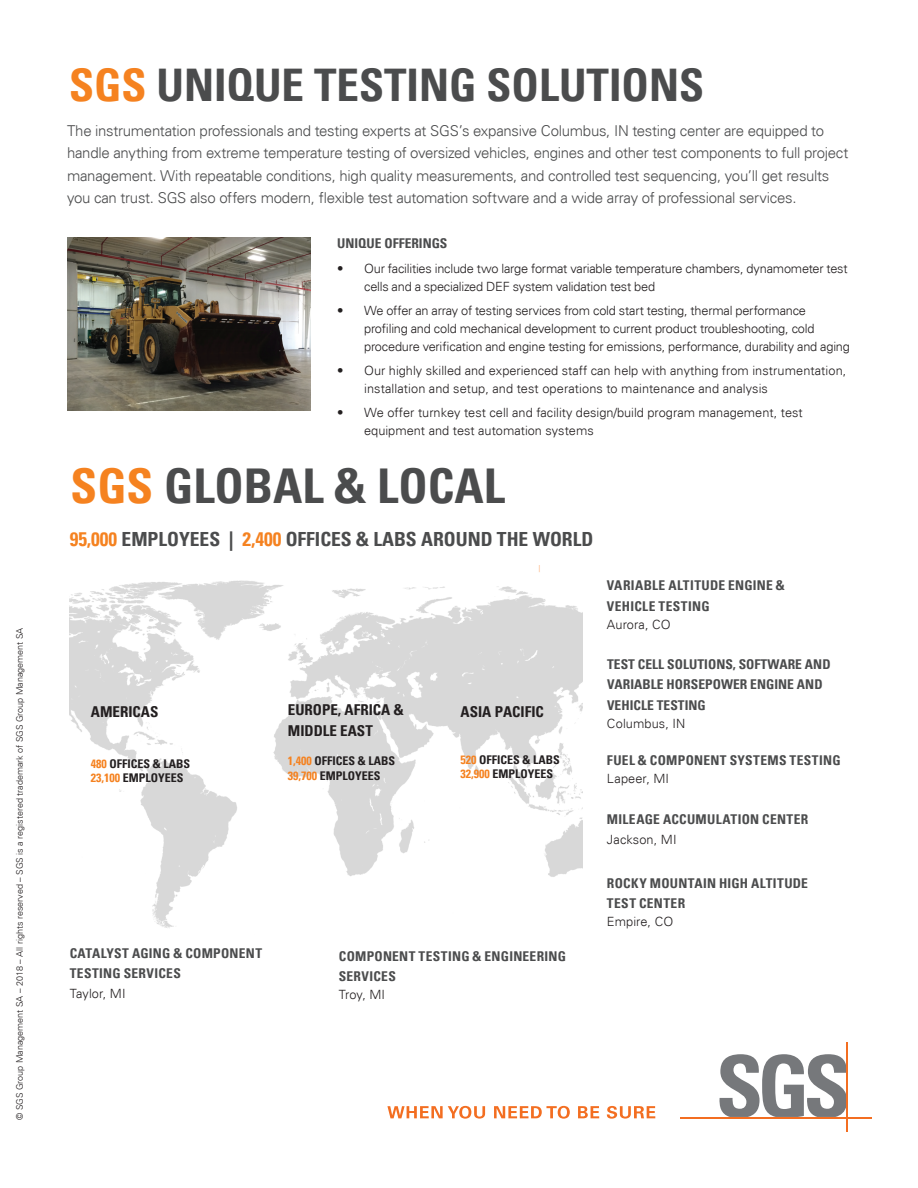
<style>
.page{position:relative;width:918px;height:1188px;background:#fff}
.page>*{position:absolute;margin:0;border:0;box-sizing:border-box;transform-origin:0 0}
.t1{font:700 condensed 48px "Univers";color:#4b4c4d}
.t2{font:700 condensed 45px "Univers";color:#4b4c4d}
.t3{font:700 condensed 19.5px "Univers";color:#4b4c4d}
.Intro_Text{font:300 15px/22.5px "Univers";letter-spacing:-.02em;color:#4b4c4d}
.t4{font:700 condensed 15px "Univers";color:#231f20}
.Subheading{font:700 condensed 13.5px/20.2px "Univers";letter-spacing:.02em;color:#4b4c4d}
.Subheading-2{font:700 condensed 13.5px "Univers";color:#4b4c4d}
.Subheading-3{font:300 12.75px/18px "Univers";letter-spacing:-.01em;color:#231f20}
.Subheading-4{font:300 12.75px "Univers";letter-spacing:.01em;color:#231f20}
.t5{font:700 condensed 12px "Univers";color:#231f20}
.t6{font:300 9px "Univers";color:#231f20}
.s1{color:#f58220}
</style>
<div class="page">
<img style="left:67px;top:238px;width:244px;height:172px">
<svg style="left:387px;top:1106px;width:98px;height:13px"></svg>
<svg style="left:494px;top:1106px;width:76px;height:13px"></svg>
<svg style="left:578px;top:1106px;width:21px;height:12px"></svg>
<svg style="left:607px;top:1106px;width:48px;height:13px"></svg>
<svg style="left:719px;top:1054px;width:128px;height:63px"></svg>
<hr style="left:681px;top:1117px;width:191px;height:1px;background:#f36e21">
<hr style="left:847px;top:1042px;width:1px;height:89px;background:#f36e21">
<img style="left:70px;top:566px;width:512px;height:362px">
<p class="t6" style="left:14px;top:1120px;width:494px;rotate:-90deg">© SGS Group Management SA – 2018 – All rights reserved – SGS is a registered trademark of SGS Group Management SA</p>
<p class="t2" style="left:69px;top:57px;width:637px"><span class="s1">SGS</span> UNIQUE TESTING SOLUTIONS</p>
<p class="Intro_Text" style="left:67px;top:119px;width:783px">The instrumentation professionals and testing experts at SGS’s expansive Columbus, IN testing center are equipped to handle anything from extreme temperature testing of oversized vehicles, engines and other test components to full project management. With repeatable conditions, high quality measurements, and controlled test sequencing, you’ll get results you can trust. SGS also offers modern, flexible test automation software and a wide array of professional services.</p>
<p class="Subheading-2" style="left:337px;top:235px;width:112px">UNIQUE OFFERINGS</p>
<p class="Subheading-3" style="left:364px;top:259px;width:485px;text-indent:-27px">• Our facilities include two large format variable temperature chambers, dynamometer test cells and a specialized DEF system validation test bed</p>
<p class="Subheading-3" style="left:364px;top:301px;width:487px;text-indent:-27px">• We offer an array of testing services from cold start testing, thermal performance profiling and cold mechanical development to current product troubleshooting, cold procedure verification and engine testing for emissions, performance, durability and aging</p>
<p class="Subheading-3" style="left:364px;top:361px;width:484px;text-indent:-27px">• Our highly skilled and experienced staff can help with anything from instrumentation, installation and setup, and test operations to maintenance and analysis</p>
<p class="Subheading-3" style="left:364px;top:403px;width:440px;text-indent:-27px">• We offer turnkey test cell and facility design/build program management, test equipment and test automation systems</p>
<p class="t1" style="left:71px;top:456px;width:436px"><span class="s1">SGS</span> GLOBAL &amp; LOCAL</p>
<p class="t3" style="left:70px;top:527px;width:525px"><span class="s1">95,000</span> EMPLOYEES | <span class="s1">2,400</span> OFFICES &amp; LABS AROUND THE WORLD</p>
<p class="t4" style="left:91px;top:703px;width:69px">AMERICAS</p>
<p class="t5" style="left:91px;top:756px;width:101px"><span class="s1">480</span> OFFICES &amp; LABS</p>
<p class="t5" style="left:91px;top:771px;width:94px"><span class="s1">23,100</span> EMPLOYEES</p>
<p class="t4" style="left:288px;top:700px;width:117px">EUROPE, AFRICA &amp;</p>
<p class="t4" style="left:288px;top:722px;width:86px">MIDDLE EAST</p>
<p class="t5" style="left:288px;top:754px;width:109px"><span class="s1">1,400</span> OFFICES &amp; LABS</p>
<p class="t5" style="left:288px;top:768px;width:94px"><span class="s1">39,700</span> EMPLOYEES</p>
<p class="t4" style="left:461px;top:702px;width:85px">ASIA PACIFIC</p>
<p class="t5" style="left:461px;top:752px;width:101px"><span class="s1">520</span> OFFICES &amp; LABS</p>
<p class="t5" style="left:461px;top:766px;width:94px"><span class="s1">32,900</span> EMPLOYEES</p>
<p class="Subheading" style="left:70px;top:943px;width:194px">CATALYST AGING &amp; COMPONENT<br>TESTING SERVICES</p>
<p class="Subheading-4" style="left:70px;top:986px;width:58px">Taylor, MI</p>
<p class="Subheading" style="left:339px;top:946px;width:229px">COMPONENT TESTING &amp; ENGINEERING<br>SERVICES</p>
<p class="Subheading-3" style="left:339px;top:986px;width:48px">Troy, MI</p>
<p class="Subheading" style="left:607px;top:575px;width:180px">VARIABLE ALTITUDE ENGINE &amp;<br>VEHICLE TESTING</p>
<p class="Subheading-4" style="left:607px;top:616px;width:65px">Aurora, CO</p>
<p class="Subheading" style="left:607px;top:654px;width:225px">TEST CELL SOLUTIONS, SOFTWARE AND<br>VARIABLE HORSEPOWER ENGINE AND<br>VEHICLE TESTING</p>
<p class="Subheading-4" style="left:607px;top:715px;width:80px">Columbus, IN</p>
<p class="Subheading" style="left:607px;top:750px;width:235px">FUEL &amp; COMPONENT SYSTEMS TESTING</p>
<p class="Subheading-4" style="left:607px;top:771px;width:64px">Lapeer, MI</p>
<p class="Subheading" style="left:607px;top:809px;width:203px">MILEAGE ACCUMULATION CENTER</p>
<p class="Subheading-4" style="left:607px;top:832px;width:71px">Jackson, MI</p>
<p class="Subheading" style="left:607px;top:873px;width:203px">ROCKY MOUNTAIN HIGH ALTITUDE<br>TEST CENTER</p>
<p class="Subheading-3" style="left:607px;top:913px;width:68px">Empire, CO</p>
</div>
